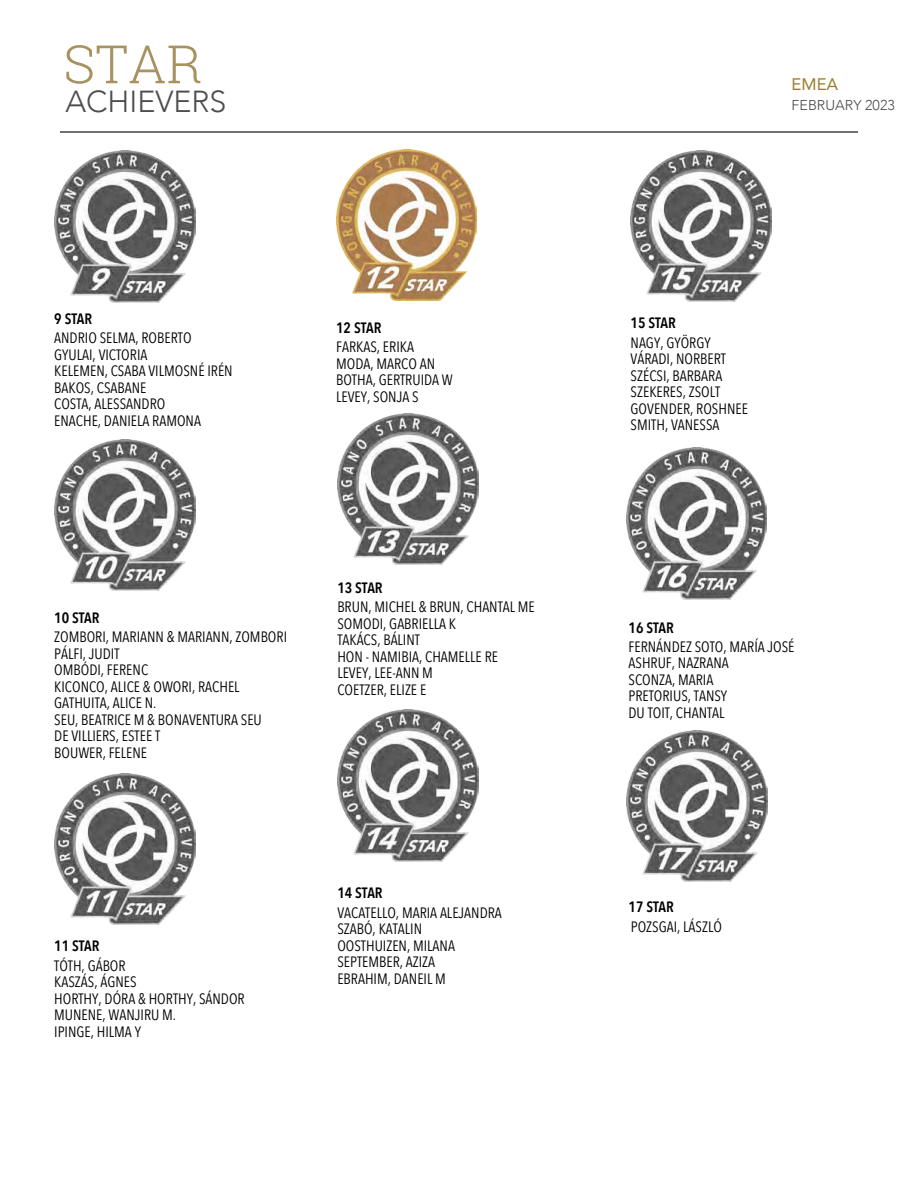
<style>
.page{position:relative;width:918px;height:1188px;background:#fff}
.page>*{position:absolute;margin:0;border:0;box-sizing:border-box;transform-origin:0 0}
.t1{font:300 52.95px "Roboto Slab";color:#a79260}
.t2{font:300 30.3px "Avenir";color:#4f4e4e}
.t3{font:16.65px "Avenir";color:#9d7e2e}
.t4{font:15px/16.5px "Avenir Next Condensed";color:#000}
.t5{font:600 15px "Avenir Next Condensed";letter-spacing:-.005em;color:#000}
.t6{font:300 14.25px "Avenir";color:#4e4d4d}
</style>
<div class="page">
<img style="left:626px;top:730px;width:141px;height:151px">
<img style="left:54px;top:151px;width:141px;height:151px">
<img style="left:54px;top:439px;width:141px;height:152px">
<img style="left:54px;top:773px;width:141px;height:152px">
<img style="left:336px;top:149px;width:141px;height:151px">
<img style="left:337px;top:413px;width:141px;height:152px">
<img style="left:337px;top:710px;width:141px;height:151px">
<img style="left:631px;top:150px;width:140px;height:152px">
<img style="left:626px;top:448px;width:141px;height:151px">
<hr style="left:61px;top:131px;width:797px;height:2px;background:#727272">
<h1 class="t1" style="left:64px;top:28px;width:140px">STAR</h1>
<h2 class="t2" style="left:65px;top:83px;width:162px">ACHIEVERS</h2>
<p class="t5" style="left:54px;top:306px;width:39px">9 STAR</p>
<p class="t4" style="left:54px;top:329px;width:180px">ANDRIO SELMA, ROBERTO<br>GYULAI, VICTORIA<br>KELEMEN, CSABA VILMOSNÉ IRÉN<br>BAKOS, CSABANE<br>COSTA, ALESSANDRO<br>ENACHE, DANIELA RAMONA</p>
<p class="t5" style="left:336px;top:315px;width:47px">12 STAR</p>
<p class="t4" style="left:336px;top:338px;width:118px">FARKAS, ERIKA<br>MODA, MARCO AN<br>BOTHA, GERTRUIDA W<br>LEVEY, SONJA S</p>
<p class="t5" style="left:54px;top:605px;width:47px">10 STAR</p>
<p class="t4" style="left:54px;top:628px;width:234px">ZOMBORI, MARIANN &amp; MARIANN, ZOMBORI<br>PÁLFI, JUDIT<br>OMBÓDI, FERENC<br>KICONCO, ALICE &amp; OWORI, RACHEL<br>GATHUITA, ALICE N.<br>SEU, BEATRICE M &amp; BONAVENTURA SEU<br>DE VILLIERS, ESTEE T<br>BOUWER, FELENE</p>
<p class="t5" style="left:54px;top:933px;width:47px">11 STAR</p>
<p class="t4" style="left:54px;top:956px;width:192px">TÓTH, GÁBOR<br>KASZÁS, ÁGNES<br>HORTHY, DÓRA &amp; HORTHY, SÁNDOR<br>MUNENE, WANJIRU M.<br>IPINGE, HILMA Y</p>
<p class="t5" style="left:337px;top:575px;width:47px">13 STAR</p>
<p class="t4" style="left:337px;top:598px;width:199px">BRUN, MICHEL &amp; BRUN, CHANTAL ME<br>SOMODI, GABRIELLA K<br>TAKÁCS, BÁLINT<br>HON - NAMIBIA, CHAMELLE RE<br>LEVEY, LEE-ANN M<br>COETZER, ELIZE E</p>
<p class="t5" style="left:337px;top:880px;width:47px">14 STAR</p>
<p class="t4" style="left:337px;top:903px;width:166px">VACATELLO, MARIA ALEJANDRA<br>SZABÓ, KATALIN<br>OOSTHUIZEN, MILANA<br>SEPTEMBER, AZIZA<br>EBRAHIM, DANEIL M</p>
<p class="t3" style="left:792px;top:71px;width:48px">EMEA</p>
<p class="t6" style="left:792px;top:97px;width:105px">FEBRUARY 2023</p>
<p class="t5" style="left:631px;top:310px;width:47px">15 STAR</p>
<p class="t4" style="left:631px;top:334px;width:119px">NAGY, GYÖRGY<br>VÁRADI, NORBERT<br>SZÉCSI, BARBARA<br>SZEKERES, ZSOLT<br>GOVENDER, ROSHNEE<br>SMITH, VANESSA</p>
<p class="t5" style="left:629px;top:614px;width:47px">16 STAR</p>
<p class="t4" style="left:629px;top:638px;width:168px">FERNÁNDEZ SOTO, MARÍA JOSÉ<br>ASHRUF, NAZRANA<br>SCONZA, MARIA<br>PRETORIUS, TANSY<br>DU TOIT, CHANTAL</p>
<p class="t5" style="left:629px;top:894px;width:47px">17 STAR</p>
<p class="t4" style="left:631px;top:917px;width:93px">POZSGAI, LÁSZLÓ</p>
</div>
